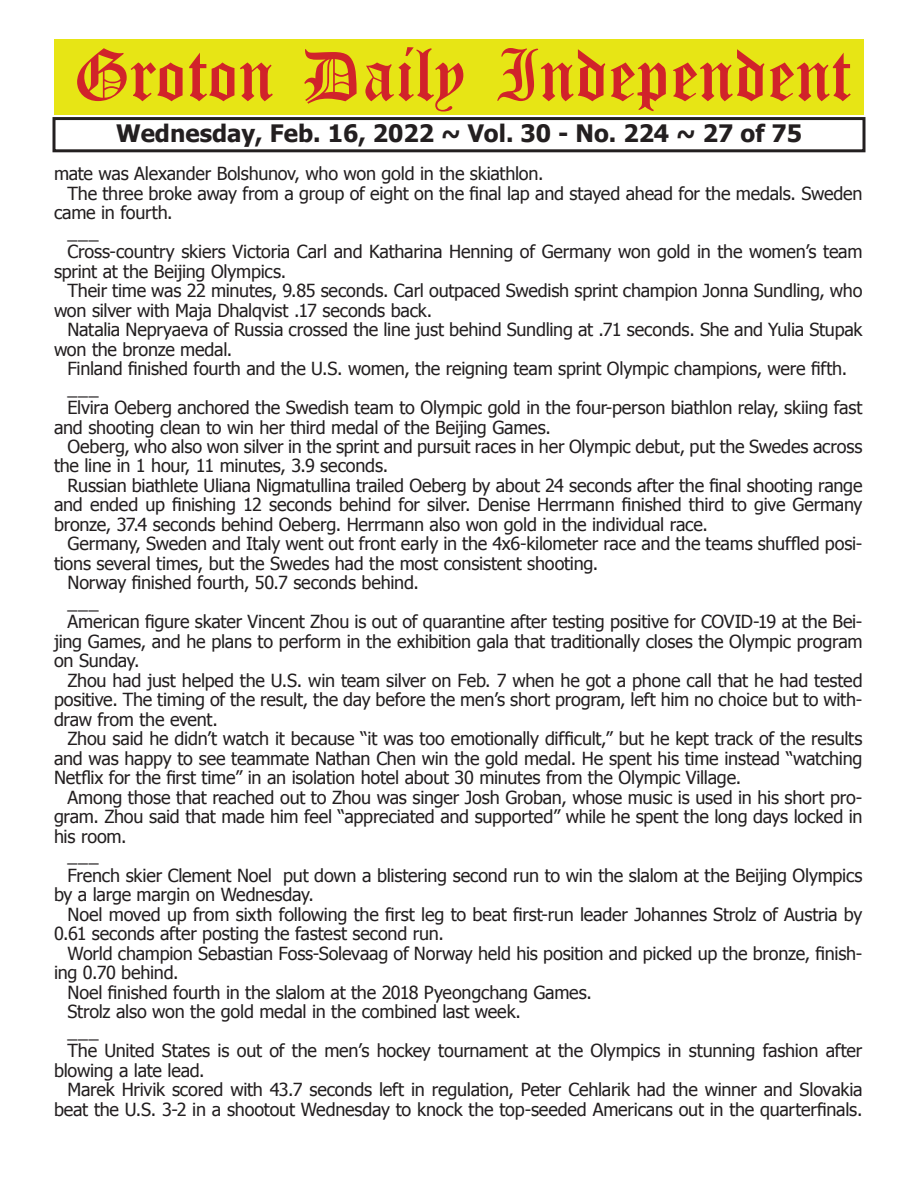
<style>
.page{position:relative;width:918px;height:1188px;background:#fff}
.page>*{position:absolute;margin:0;border:0;box-sizing:border-box;transform-origin:0 0}
.t1{font:54px "Old English Five";color:#d1232a}
.t2{font:700 24px "Tahoma";color:#231f20}
.t3{font:18px "Tahoma";letter-spacing:-.01em;color:#231f20}
</style>
<div class="page">
<div style="left:52px;top:117px;width:814px;height:35px;border:3px solid #231f20"></div>
<div style="left:54px;top:40px;width:810px;height:75px;background:#e7e515"></div>
<h1 class="t1" style="left:73px;top:50px;width:779px">Groton Daily Independent</h1>
<h2 class="t2" style="left:116px;top:116px;width:688px">Wednesday, Feb. 16, 2022 ~ Vol. 30 - No. 224 ~ 27 of 75</h2>
<p class="t3" style="left:54px;top:161px;width:491px">mate was Alexander Bolshunov, who won gold in the skiathlon.</p>
<p class="t3" style="left:68px;top:181px;width:797px">The three broke away from a group of eight on the final lap and stayed ahead for the medals. Sweden</p>
<p class="t3" style="left:54px;top:200px;width:120px">came in fourth.</p>
<p class="t3" style="left:68px;top:220px;width:33px">___</p>
<p class="t3" style="left:68px;top:239px;width:797px">Cross-country skiers Victoria Carl and Katharina Henning of Germany won gold in the women’s team</p>
<p class="t3" style="left:54px;top:259px;width:234px">sprint at the Beijing Olympics.</p>
<p class="t3" style="left:68px;top:278px;width:797px">Their time was 22 minutes, 9.85 seconds. Carl outpaced Swedish sprint champion Jonna Sundling, who</p>
<p class="t3" style="left:54px;top:298px;width:380px">won silver with Maja Dhalqvist .17 seconds back.</p>
<p class="t3" style="left:68px;top:317px;width:797px">Natalia Nepryaeva of Russia crossed the line just behind Sundling at .71 seconds. She and Yulia Stupak</p>
<p class="t3" style="left:54px;top:337px;width:180px">won the bronze medal.</p>
<p class="t3" style="left:68px;top:356px;width:781px">Finland finished fourth and the U.S. women, the reigning team sprint Olympic champions, were fifth.</p>
<p class="t3" style="left:68px;top:376px;width:33px">___</p>
<p class="t3" style="left:68px;top:395px;width:796px">Elvira Oeberg anchored the Swedish team to Olympic gold in the four-person biathlon relay, skiing fast</p>
<p class="t3" style="left:54px;top:415px;width:498px">and shooting clean to win her third medal of the Beijing Games.</p>
<p class="t3" style="left:68px;top:434px;width:796px">Oeberg, who also won silver in the sprint and pursuit races in her Olympic debut, put the Swedes across</p>
<p class="t3" style="left:54px;top:454px;width:336px">the line in 1 hour, 11 minutes, 3.9 seconds.</p>
<p class="t3" style="left:68px;top:473px;width:797px">Russian biathlete Uliana Nigmatullina trailed Oeberg by about 24 seconds after the final shooting range</p>
<p class="t3" style="left:54px;top:493px;width:810px">and ended up finishing 12 seconds behind for silver. Denise Herrmann finished third to give Germany</p>
<p class="t3" style="left:54px;top:512px;width:656px">bronze, 37.4 seconds behind Oeberg. Herrmann also won gold in the individual race.</p>
<p class="t3" style="left:68px;top:532px;width:796px">Germany, Sweden and Italy went out front early in the 4x6-kilometer race and the teams shuffled posi-</p>
<p class="t3" style="left:54px;top:551px;width:546px">tions several times, but the Swedes had the most consistent shooting.</p>
<p class="t3" style="left:68px;top:571px;width:353px">Norway finished fourth, 50.7 seconds behind.</p>
<p class="t3" style="left:68px;top:590px;width:33px">___</p>
<p class="t3" style="left:68px;top:610px;width:796px">American figure skater Vincent Zhou is out of quarantine after testing positive for COVID-19 at the Bei-</p>
<p class="t3" style="left:54px;top:629px;width:810px">jing Games, and he plans to perform in the exhibition gala that traditionally closes the Olympic program</p>
<p class="t3" style="left:54px;top:649px;width:87px">on Sunday.</p>
<p class="t3" style="left:68px;top:668px;width:797px">Zhou had just helped the U.S. win team silver on Feb. 7 when he got a phone call that he had tested</p>
<p class="t3" style="left:54px;top:688px;width:810px">positive. The timing of the result, the day before the men’s short program, left him no choice but to with-</p>
<p class="t3" style="left:54px;top:707px;width:165px">draw from the event.</p>
<p class="t3" style="left:68px;top:727px;width:796px">Zhou said he didn’t watch it because “it was too emotionally difficult,” but he kept track of the results</p>
<p class="t3" style="left:54px;top:746px;width:810px">and was happy to see teammate Nathan Chen win the gold medal. He spent his time instead “watching</p>
<p class="t3" style="left:54px;top:766px;width:689px">Netflix for the first time” in an isolation hotel about 30 minutes from the Olympic Village.</p>
<p class="t3" style="left:68px;top:785px;width:796px">Among those that reached out to Zhou was singer Josh Groban, whose music is used in his short pro-</p>
<p class="t3" style="left:54px;top:805px;width:810px">gram. Zhou said that made him feel “appreciated and supported” while he spent the long days locked in</p>
<p class="t3" style="left:54px;top:824px;width:74px">his room.</p>
<p class="t3" style="left:68px;top:844px;width:33px">___</p>
<p class="t3" style="left:68px;top:863px;width:797px">French skier Clement Noel put down a blistering second run to win the slalom at the Beijing Olympics</p>
<p class="t3" style="left:54px;top:883px;width:261px">by a large margin on Wednesday.</p>
<p class="t3" style="left:68px;top:902px;width:796px">Noel moved up from sixth following the first leg to beat first-run leader Johannes Strolz of Austria by</p>
<p class="t3" style="left:54px;top:922px;width:391px">0.61 seconds after posting the fastest second run.</p>
<p class="t3" style="left:68px;top:941px;width:796px">World champion Sebastian Foss-Solevaag of Norway held his position and picked up the bronze, finish-</p>
<p class="t3" style="left:54px;top:961px;width:126px">ing 0.70 behind.</p>
<p class="t3" style="left:68px;top:980px;width:526px">Noel finished fourth in the slalom at the 2018 Pyeongchang Games.</p>
<p class="t3" style="left:68px;top:1000px;width:455px">Strolz also won the gold medal in the combined last week.</p>
<p class="t3" style="left:68px;top:1019px;width:33px">___</p>
<p class="t3" style="left:68px;top:1039px;width:796px">The United States is out of the men’s hockey tournament at the Olympics in stunning fashion after</p>
<p class="t3" style="left:54px;top:1058px;width:152px">blowing a late lead.</p>
<p class="t3" style="left:68px;top:1078px;width:797px">Marek Hrivik scored with 43.7 seconds left in regulation, Peter Cehlarik had the winner and Slovakia</p>
<p class="t3" style="left:54px;top:1097px;width:810px">beat the U.S. 3-2 in a shootout Wednesday to knock the top-seeded Americans out in the quarterfinals.</p>
</div>
